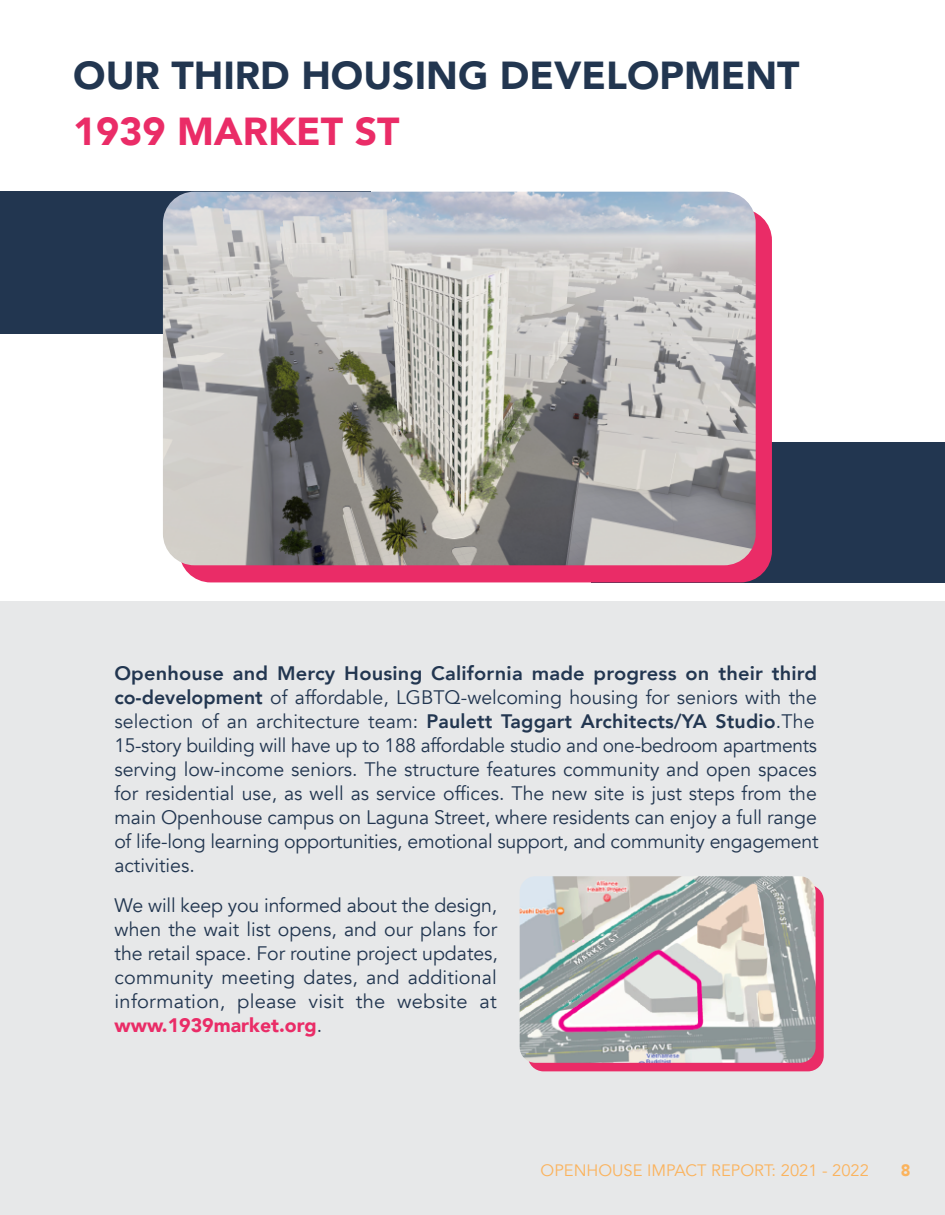
<style>
.page{position:relative;width:945px;height:1215px;background:#fff}
.page>*{position:absolute;margin:0;border:0;box-sizing:border-box;transform-origin:0 0}
.t1{font:900 39px "Avenir";color:#223650}
.t2{font:900 39px "Avenir";color:#ea2c67}
.t3{font:19.5px/24px "Avenir";color:#223650}
.t4{font:16.5px "Avenir";color:#fbb35d}
.t5{font:900 16.5px "Avenir";color:#fbb35d}
.s1{font-weight:800}
.s2{font-weight:900;color:#ea2c67}
</style>
<div class="page">
<div style="left:591px;top:442px;width:354px;height:140px;background:#223650"></div>
<div style="left:0;top:192px;width:370px;height:142px;background:#223650"></div>
<div style="left:179px;top:209px;width:593px;height:373px;background:#ea2c67;border-radius:32px"></div>
<img style="left:163px;top:192px;width:593px;height:373px">
<div style="left:0;top:601px;width:945px;height:614px;background:#e7e8e9"></div>
<div style="left:528px;top:885px;width:296px;height:186px;background:#ea2c67;border-radius:16px"></div>
<img style="left:520px;top:876px;width:296px;height:187px">
<h1 class="t1" style="left:73px;top:42px;width:728px">OUR THIRD HOUSING DEVELOPMENT</h1>
<h1 class="t2" style="left:73px;top:98px;width:328px">1939 MARKET ST</h1>
<p class="t3" style="left:114px;top:661px;width:706px"><span class="s1">Openhouse and Mercy Housing California made progress on their third co-development</span> of affordable, LGBTQ-welcoming housing for seniors with the selection of an architecture team: <span class="s1">Paulett Taggart Architects/YA Studio</span>.The 15-story building will have up to 188 affordable studio and one-bedroom apartments serving low-income seniors. The structure features community and open spaces for residential use, as well as service offices. The new site is just steps from the main Openhouse campus on Laguna Street, where residents can enjoy a full range of life-long learning opportunities, emotional support, and community engagement activities.</p>
<p class="t3" style="left:115px;top:893px;width:385px;text-align:justify">We will keep you informed about the design, when the wait list opens, and our plans for the retail space. For routine project updates, community meeting dates, and additional information, please visit the website at <span class="s2">www.1939market.org</span>.</p>
<p class="t4" style="left:541px;top:1161px;width:330px">OPENHOUSE IMPACT REPORT: 2021 - 2022</p>
<p class="t5" style="left:901px;top:1156px;width:11px">8</p>
</div>
